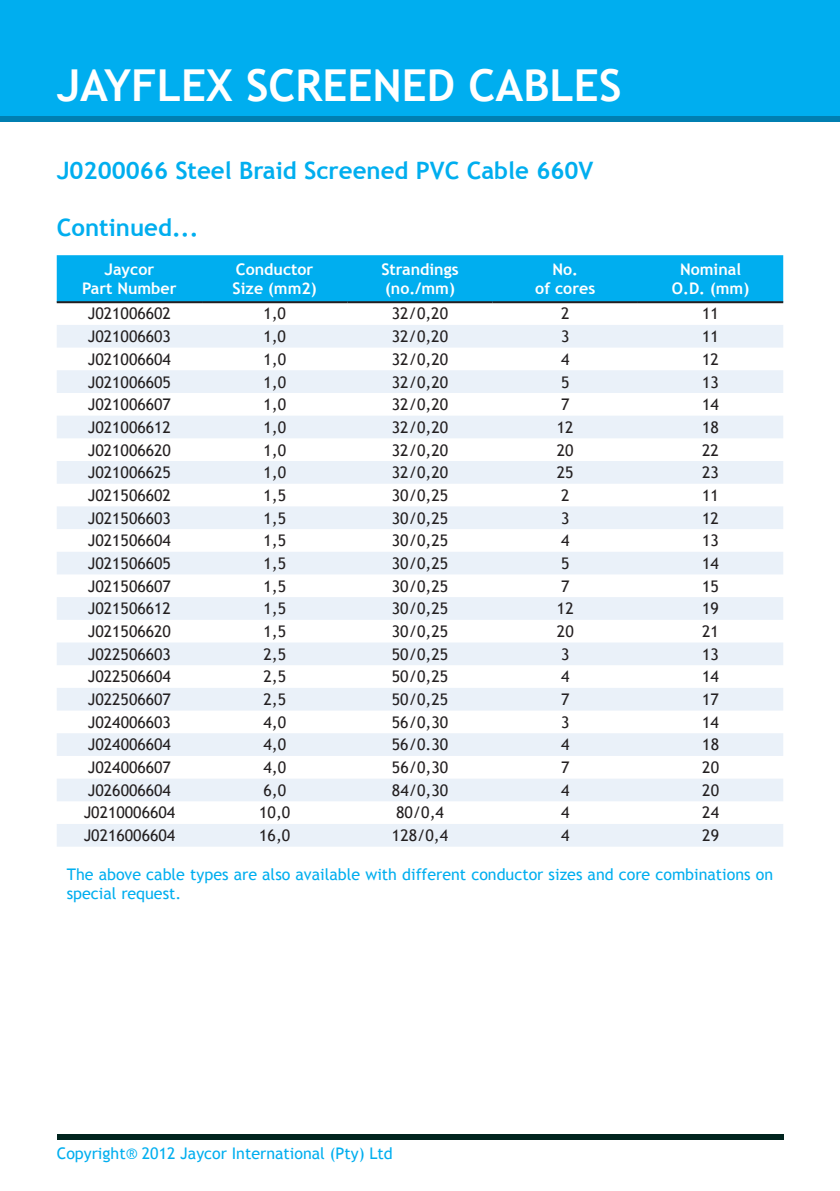
<style>
.page{position:relative;width:840px;height:1191px;background:#fff}
.page>*{position:absolute;margin:0;border:0;box-sizing:border-box;transform-origin:0 0}
.t1{font:700 44px "Trebuchet MS";color:#fff}
.t2{font:700 24px "Trebuchet MS";color:#00aeef}
.t3{font:16px "Trebuchet MS";color:#231f20}
.t4{font:16px/19.2px "Trebuchet MS";color:#00aeef}
.t5{font:700 16px/19.2px "Trebuchet MS";color:#fff;text-align:center}
</style>
<div class="page">
<div style="left:0;top:0;width:839px;height:121px;background:#00aeef"></div>
<div style="left:0;top:116px;width:839px;height:6px;background:#007fb1"></div>
<div style="left:57px;top:1134px;width:726px;height:6px;background:#00241e"></div>
<div style="left:57px;top:255px;width:725px;height:46px;background:#00aeef"></div>
<svg style="left:57px;top:325px;width:725px;height:521px;fill:#eaf1f9"></svg>
<hr style="left:57px;top:301px;width:145px;height:2px;background:#231f20">
<hr style="left:202px;top:301px;width:145px;height:2px;background:#231f20">
<hr style="left:347px;top:301px;width:145px;height:2px;background:#231f20">
<hr style="left:492px;top:301px;width:145px;height:2px;background:#231f20">
<hr style="left:637px;top:301px;width:145px;height:2px;background:#231f20">
<h1 class="t1" style="left:57px;top:58px;width:566px">JAYFLEX SCREENED CABLES</h1>
<h2 class="t2" style="left:57px;top:155px;width:538px">J0200066 Steel Braid Screened PVC Cable 660V</h2>
<h2 class="t2" style="left:57px;top:212px;width:143px">Continued...</h2>
<p class="t5" style="left:82px;top:260px;width:96px">Jaycor<br>Part Number</p>
<p class="t5" style="left:232px;top:260px;width:86px;text-align:left">Conductor<br>Size (mm2)</p>
<p class="t5" style="left:381px;top:260px;width:79px;text-align:left">Strandings (no./mm)</p>
<p class="t5" style="left:535px;top:260px;width:61px">No.<br>of cores</p>
<p class="t5" style="left:671px;top:260px;width:79px">Nominal<br>O.D. (mm)</p>
<p class="t3" style="left:88px;top:304px;width:85px">J021006602</p>
<p class="t3" style="left:263px;top:304px;width:24px">1,0</p>
<p class="t3" style="left:391px;top:304px;width:58px">32/0,20</p>
<p class="t3" style="left:560px;top:304px;width:10px">2</p>
<p class="t3" style="left:701px;top:304px;width:18px">11</p>
<p class="t3" style="left:88px;top:327px;width:85px">J021006603</p>
<p class="t3" style="left:263px;top:327px;width:24px">1,0</p>
<p class="t3" style="left:391px;top:327px;width:58px">32/0,20</p>
<p class="t3" style="left:560px;top:327px;width:10px">3</p>
<p class="t3" style="left:701px;top:327px;width:18px">11</p>
<p class="t3" style="left:88px;top:350px;width:85px">J021006604</p>
<p class="t3" style="left:263px;top:350px;width:24px">1,0</p>
<p class="t3" style="left:391px;top:350px;width:58px">32/0,20</p>
<p class="t3" style="left:560px;top:350px;width:10px">4</p>
<p class="t3" style="left:701px;top:350px;width:18px">12</p>
<p class="t3" style="left:88px;top:372px;width:85px">J021006605</p>
<p class="t3" style="left:263px;top:372px;width:24px">1,0</p>
<p class="t3" style="left:391px;top:372px;width:58px">32/0,20</p>
<p class="t3" style="left:560px;top:372px;width:10px">5</p>
<p class="t3" style="left:701px;top:372px;width:18px">13</p>
<p class="t3" style="left:88px;top:395px;width:85px">J021006607</p>
<p class="t3" style="left:263px;top:395px;width:24px">1,0</p>
<p class="t3" style="left:391px;top:395px;width:58px">32/0,20</p>
<p class="t3" style="left:560px;top:395px;width:10px">7</p>
<p class="t3" style="left:701px;top:395px;width:18px">14</p>
<p class="t3" style="left:88px;top:418px;width:85px">J021006612</p>
<p class="t3" style="left:263px;top:418px;width:24px">1,0</p>
<p class="t3" style="left:391px;top:418px;width:58px">32/0,20</p>
<p class="t3" style="left:556px;top:418px;width:18px">12</p>
<p class="t3" style="left:701px;top:418px;width:18px">18</p>
<p class="t3" style="left:88px;top:440px;width:85px">J021006620</p>
<p class="t3" style="left:263px;top:440px;width:24px">1,0</p>
<p class="t3" style="left:391px;top:440px;width:58px">32/0,20</p>
<p class="t3" style="left:556px;top:440px;width:18px">20</p>
<p class="t3" style="left:701px;top:440px;width:18px">22</p>
<p class="t3" style="left:88px;top:463px;width:85px">J021006625</p>
<p class="t3" style="left:263px;top:463px;width:24px">1,0</p>
<p class="t3" style="left:391px;top:463px;width:58px">32/0,20</p>
<p class="t3" style="left:556px;top:463px;width:18px">25</p>
<p class="t3" style="left:701px;top:463px;width:18px">23</p>
<p class="t3" style="left:88px;top:486px;width:85px">J021506602</p>
<p class="t3" style="left:263px;top:486px;width:24px">1,5</p>
<p class="t3" style="left:391px;top:486px;width:58px">30/0,25</p>
<p class="t3" style="left:560px;top:486px;width:10px">2</p>
<p class="t3" style="left:701px;top:486px;width:18px">11</p>
<p class="t3" style="left:88px;top:508px;width:85px">J021506603</p>
<p class="t3" style="left:263px;top:508px;width:24px">1,5</p>
<p class="t3" style="left:391px;top:508px;width:58px">30/0,25</p>
<p class="t3" style="left:561px;top:508px;width:10px">3</p>
<p class="t3" style="left:701px;top:508px;width:18px">12</p>
<p class="t3" style="left:88px;top:531px;width:85px">J021506604</p>
<p class="t3" style="left:263px;top:531px;width:24px">1,5</p>
<p class="t3" style="left:391px;top:531px;width:58px">30/0,25</p>
<p class="t3" style="left:561px;top:531px;width:10px">4</p>
<p class="t3" style="left:701px;top:531px;width:18px">13</p>
<p class="t3" style="left:88px;top:554px;width:85px">J021506605</p>
<p class="t3" style="left:263px;top:554px;width:24px">1,5</p>
<p class="t3" style="left:391px;top:554px;width:58px">30/0,25</p>
<p class="t3" style="left:561px;top:554px;width:10px">5</p>
<p class="t3" style="left:701px;top:554px;width:18px">14</p>
<p class="t3" style="left:88px;top:576px;width:85px">J021506607</p>
<p class="t3" style="left:263px;top:576px;width:24px">1,5</p>
<p class="t3" style="left:391px;top:576px;width:58px">30/0,25</p>
<p class="t3" style="left:561px;top:576px;width:10px">7</p>
<p class="t3" style="left:701px;top:576px;width:18px">15</p>
<p class="t3" style="left:88px;top:599px;width:85px">J021506612</p>
<p class="t3" style="left:263px;top:599px;width:24px">1,5</p>
<p class="t3" style="left:391px;top:599px;width:58px">30/0,25</p>
<p class="t3" style="left:556px;top:599px;width:18px">12</p>
<p class="t3" style="left:701px;top:599px;width:18px">19</p>
<p class="t3" style="left:88px;top:622px;width:85px">J021506620</p>
<p class="t3" style="left:263px;top:622px;width:24px">1,5</p>
<p class="t3" style="left:391px;top:622px;width:58px">30/0,25</p>
<p class="t3" style="left:556px;top:622px;width:18px">20</p>
<p class="t3" style="left:701px;top:622px;width:18px">21</p>
<p class="t3" style="left:88px;top:644px;width:85px">J022506603</p>
<p class="t3" style="left:263px;top:644px;width:24px">2,5</p>
<p class="t3" style="left:391px;top:644px;width:58px">50/0,25</p>
<p class="t3" style="left:561px;top:644px;width:10px">3</p>
<p class="t3" style="left:701px;top:644px;width:18px">13</p>
<p class="t3" style="left:88px;top:667px;width:85px">J022506604</p>
<p class="t3" style="left:263px;top:667px;width:24px">2,5</p>
<p class="t3" style="left:391px;top:667px;width:58px">50/0,25</p>
<p class="t3" style="left:561px;top:667px;width:10px">4</p>
<p class="t3" style="left:701px;top:667px;width:18px">14</p>
<p class="t3" style="left:88px;top:690px;width:85px">J022506607</p>
<p class="t3" style="left:263px;top:690px;width:24px">2,5</p>
<p class="t3" style="left:391px;top:690px;width:58px">50/0,25</p>
<p class="t3" style="left:561px;top:690px;width:10px">7</p>
<p class="t3" style="left:701px;top:690px;width:18px">17</p>
<p class="t3" style="left:88px;top:712px;width:85px">J024006603</p>
<p class="t3" style="left:263px;top:712px;width:24px">4,0</p>
<p class="t3" style="left:391px;top:712px;width:58px">56/0,30</p>
<p class="t3" style="left:561px;top:712px;width:10px">3</p>
<p class="t3" style="left:701px;top:712px;width:18px">14</p>
<p class="t3" style="left:88px;top:735px;width:85px">J024006604</p>
<p class="t3" style="left:263px;top:735px;width:24px">4,0</p>
<p class="t3" style="left:391px;top:735px;width:58px">56/0.30</p>
<p class="t3" style="left:561px;top:735px;width:10px">4</p>
<p class="t3" style="left:701px;top:735px;width:18px">18</p>
<p class="t3" style="left:88px;top:758px;width:85px">J024006607</p>
<p class="t3" style="left:263px;top:758px;width:24px">4,0</p>
<p class="t3" style="left:392px;top:758px;width:58px">56/0,30</p>
<p class="t3" style="left:561px;top:758px;width:10px">7</p>
<p class="t3" style="left:701px;top:758px;width:18px">20</p>
<p class="t3" style="left:88px;top:780px;width:85px">J026006604</p>
<p class="t3" style="left:263px;top:780px;width:24px">6,0</p>
<p class="t3" style="left:392px;top:780px;width:58px">84/0,30</p>
<p class="t3" style="left:561px;top:780px;width:10px">4</p>
<p class="t3" style="left:701px;top:780px;width:18px">20</p>
<p class="t3" style="left:84px;top:803px;width:93px">J0210006604</p>
<p class="t3" style="left:259px;top:803px;width:33px">10,0</p>
<p class="t3" style="left:396px;top:803px;width:49px">80/0,4</p>
<p class="t3" style="left:561px;top:803px;width:10px">4</p>
<p class="t3" style="left:701px;top:803px;width:18px">24</p>
<p class="t3" style="left:84px;top:826px;width:93px">J0216006604</p>
<p class="t3" style="left:259px;top:826px;width:33px">16,0</p>
<p class="t3" style="left:392px;top:826px;width:58px">128/0,4</p>
<p class="t3" style="left:561px;top:826px;width:10px">4</p>
<p class="t3" style="left:701px;top:826px;width:18px">29</p>
<p class="t4" style="left:67px;top:864px;width:707px">The above cable types are also available with different conductor sizes and core combinations on special request.</p>
<p class="t4" style="left:57px;top:1143px;width:337px">Copyright® 2012 Jaycor International (Pty) Ltd</p>
</div>
